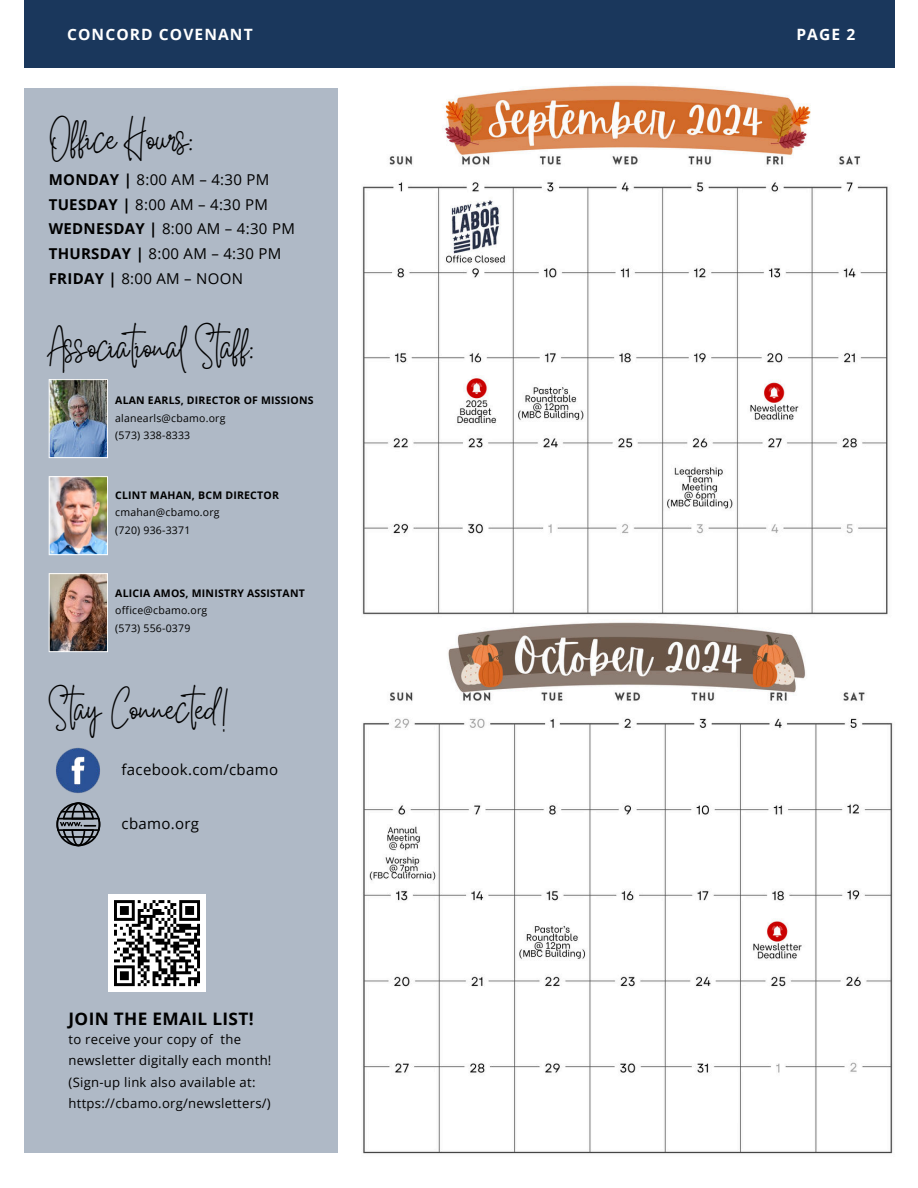
<style>
.page{position:relative;width:918px;height:1188px;background:#fff}
.page>*{position:absolute;margin:0;border:0;box-sizing:border-box;transform-origin:0 0}
.t1{font:30px "White Star";color:#000}
.t2{font:700 17.25px "Open Sans";letter-spacing:.02em;color:#000}
.t3{font:700 15.6px "Open Sans";letter-spacing:.07em;color:#fff}
.t4{font:15px/24.8px "Open Sans";letter-spacing:.02em;color:#000}
.t5{font:13.05px/21.1px "Open Sans";letter-spacing:.02em;color:#000}
.t6{font:10.5px/17.5px "Open Sans";letter-spacing:.02em;color:#000}
.t7{font:700 10.5px "Open Sans";letter-spacing:.02em;color:#000}
.s1{font-weight:700}
</style>
<div class="page">
<div style="left:24px;top:0;width:870px;height:68px;background:#1a375c"></div>
<div style="left:24px;top:88px;width:314px;height:1064px;background:#afb9c6"></div>
<img style="left:49px;top:379px;width:59px;height:79px">
<img style="left:49px;top:476px;width:59px;height:79px">
<img style="left:49px;top:573px;width:59px;height:79px">
<img style="left:56px;top:748px;width:44px;height:45px">
<svg style="left:56px;top:802px;width:44px;height:44px"></svg>
<div style="left:108px;top:894px;width:98px;height:98px;background:#fff"></div>
<svg style="left:114px;top:900px;width:86px;height:87px"></svg>
<img style="left:362px;top:85px;width:526px;height:530px">
<img style="left:362px;top:622px;width:531px;height:532px">
<p class="t3" style="left:67px;top:24px;width:187px">CONCORD COVENANT</p>
<p class="t3" style="left:796px;top:24px;width:60px">PAGE 2</p>
<h1 class="t1" style="left:49px;top:131px;width:146px">Office Hours:</h1>
<p class="t4" style="left:49px;top:167px;width:248px"><span class="s1">MONDAY |</span> 8:00 AM – 4:30 PM<br><span class="s1">TUESDAY |</span> 8:00 AM – 4:30 PM<br><span class="s1">WEDNESDAY |</span> 8:00 AM – 4:30 PM<br><span class="s1">THURSDAY |</span> 8:00 AM – 4:30 PM<br><span class="s1">FRIDAY |</span> 8:00 AM – NOON</p>
<h1 class="t1" style="left:49px;top:339px;width:206px">Associational Staff:</h1>
<p class="t7" style="left:115px;top:393px;width:200px">ALAN EARLS, DIRECTOR OF MISSIONS</p>
<p class="t6" style="left:115px;top:409px;width:112px">alanearls@cbamo.org (573) 338-8333</p>
<p class="t7" style="left:115px;top:487px;width:165px">CLINT MAHAN, BCM DIRECTOR</p>
<p class="t6" style="left:115px;top:503px;width:106px">cmahan@cbamo.org (720) 936-3371</p>
<p class="t7" style="left:115px;top:586px;width:191px">ALICIA AMOS, MINISTRY ASSISTANT</p>
<p class="t6" style="left:115px;top:602px;width:94px">office@cbamo.org (573) 556-0379</p>
<h1 class="t1" style="left:48px;top:701px;width:183px">Stay Connected!</h1>
<p class="t4" style="left:122px;top:757px;width:158px">facebook.com/cbamo</p>
<p class="t4" style="left:122px;top:811px;width:79px">cbamo.org</p>
<p class="t2" style="left:69px;top:1006px;width:187px">JOIN THE EMAIL LIST!</p>
<p class="t5" style="left:69px;top:1028px;width:204px">to receive your copy of the newsletter digitally each month! (Sign-up link also available at: https://cbamo.org/newsletters/)</p>
</div>
